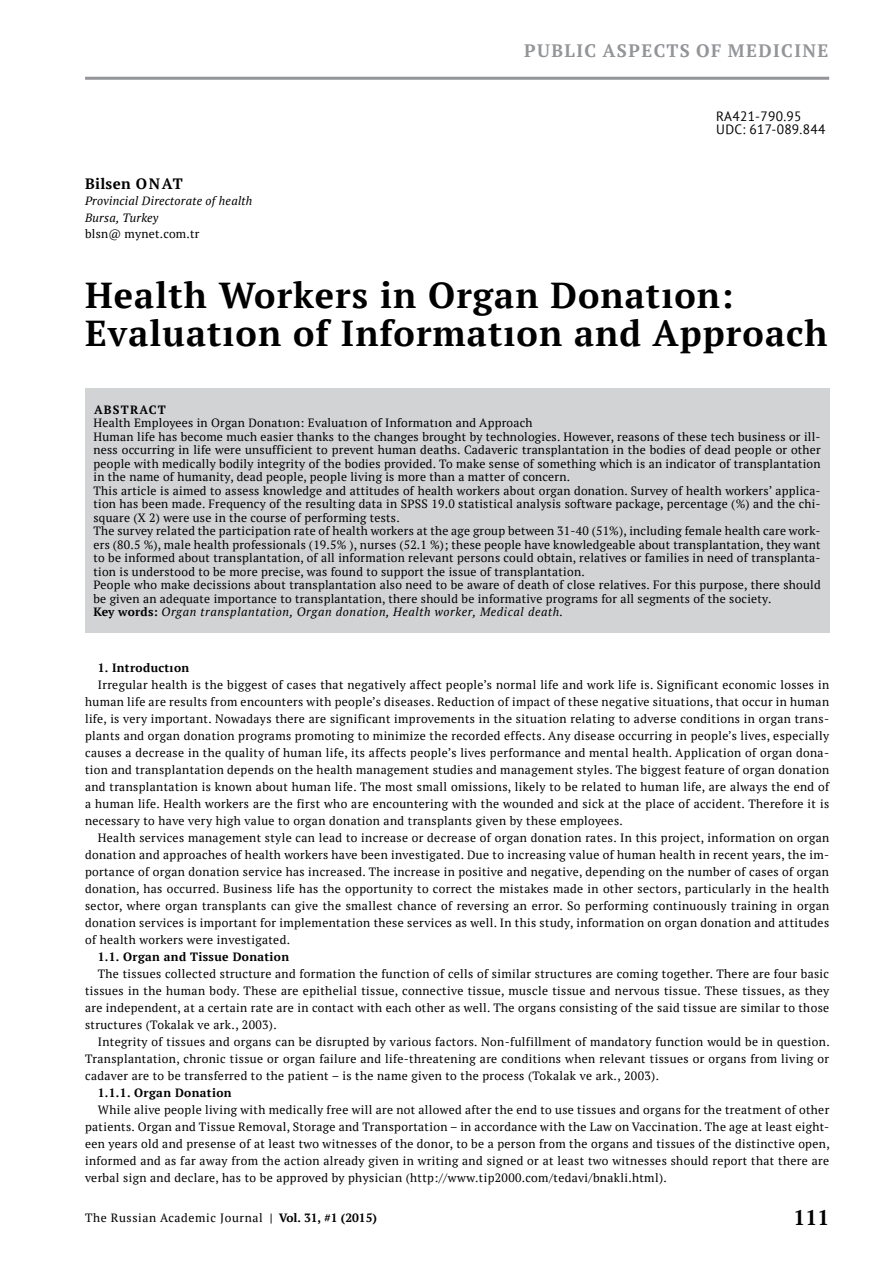
<style>
.page{position:relative;width:893px;height:1263px;background:#fff}
.page>*{position:absolute;margin:0;border:0;box-sizing:border-box;transform-origin:0 0}
.t1{font:700 36px/37.5px "PT Serif";letter-spacing:.03em;color:#000}
.t2{font:700 21px "PT Serif";color:#000}
.t3{font:700 18px "PT Serif";letter-spacing:.08em;color:#939598}
.t4{font:700 15px "PT Serif";letter-spacing:.02em;color:#000}
.t5{font:13.5px/13.5px "PT Sans";letter-spacing:.02em;color:#000}
.t6{font:12px/17px "PT Serif";letter-spacing:.02em;color:#000;text-align:justify}
.t7{font:700 12px "PT Serif";letter-spacing:.03em;color:#000}
.t8{font:12px "PT Serif";letter-spacing:.05em;color:#000}
.t9{font:italic 12px/16.5px "PT Serif";letter-spacing:.02em;color:#000}
.s1{font-weight:700}
.s2{font-style:italic}
</style>
<div class="page">
<hr style="left:85px;top:77px;width:744px;height:3px;background:#939598">
<div style="left:85px;top:388px;width:744px;height:244px;background:#d1d3d4"></div>
<h3 class="t3" style="left:524px;top:39px;width:306px">PUBLIC ASPECTS OF MEDICINE</h3>
<p class="t4" style="left:85px;top:173px;width:76px">Bilsen Onat</p>
<p class="t9" style="left:85px;top:192px;width:169px">Provincial Directorate of health<br>Bursa, Turkey</p>
<p class="t6" style="left:85px;top:225px;width:116px">blsn@ mynet.com.tr</p>
<p class="t5" style="left:716px;top:109px;width:111px">RA421-790.95<br>UDC: 617-089.844</p>
<h1 class="t1" style="left:85px;top:276px;width:744px">Health Workers in Organ Donatıon:<br>Evaluatıon of Informatıon and Approach</h1>
<p class="t7" style="left:94px;top:402px;width:20px">Abst</p>
<p class="t7" style="left:130px;top:402px;width:20px">ract</p>
<p class="t6" style="left:94px;top:416px;width:729px;line-height:13.5px;text-align:left">Health Employees in Organ Donatıon: Evaluatıon of Informatıon and Approach<br>Human life has become much easier thanks to the changes brought by technologies. However, reasons of these tech business or ill&shy;ness occurring in life were unsufficient to prevent human deaths. Cadaveric transplantation in the bodies of dead people or other people with medically bodily integrity of the bodies provided. To make sense of something which is an indicator of transplantation in the name of humanity, dead people, people living is more than a matter of concern.<br>This article is aimed to assess knowledge and attitudes of health workers about organ donation. Survey of health workers’ applica&shy;tion has been made. Frequency of the resulting data in SPSS 19.0 statistical analysis software package, percentage (%) and the chi&shy;square (X 2) were use in the course of performing tests.<br>The survey related the participation rate of health workers at the age group between 31-40 (51%), including female health care work&shy;ers (80.5 %), male health professionals (19.5% ), nurses (52.1 %); these people have knowledgeable about transplantation, they want to be informed about transplantation, of all information relevant persons could obtain, relatives or families in need of transplanta&shy;tion is understood to be more precise, was found to support the issue of transplantation.<br>People who make decissions about transplantation also need to be aware of death of close relatives. For this purpose, there should be given an adequate importance to transplantation, there should be informative programs for all segments of the society.<br><span class="s1">Key words:</span> <span class="s2">Organ transplantation, Organ donation, Health worker, Medical death.</span></p>
<p class="t7" style="left:98px;top:660px;width:93px">1. Introductıon</p>
<p class="t6" style="left:85px;top:676px;width:746px;text-indent:13px">Irregular health is the biggest of cases that negatively affect people’s normal life and work life is. Significant economic losses in human life are results from encounters with people’s diseases. Reduction of impact of these negative situations, that occur in human life, is very important. Nowadays there are significant improvements in the situation relating to adverse conditions in organ trans&shy;plants and organ donation programs promoting to minimize the recorded effects. Any disease occurring in people’s lives, especially causes a decrease in the quality of human life, its affects people’s lives performance and mental health. Application of organ dona&shy;tion and transplantation depends on the health management studies and management styles. The biggest feature of organ donation and transplantation is known about human life. The most small omissions, likely to be related to human life, are always the end of a human life. Health workers are the first who are encountering with the wounded and sick at the place of accident. Therefore it is necessary to have very high value to organ donation and transplants given by these employees.</p>
<p class="t6" style="left:85px;top:829px;width:746px;text-indent:13px">Health services management style can lead to increase or decrease of organ donation rates. In this project, information on organ donation and approaches of health workers have been investigated. Due to increasing value of human health in recent years, the im&shy;portance of organ donation service has increased. The increase in positive and negative, depending on the number of cases of organ donation, has occurred. Business life has the opportunity to correct the mistakes made in other sectors, particularly in the health sector, where organ transplants can give the smallest chance of reversing an error. So performing continuously training in organ donation services is important for implementation these services as well. In this study, information on organ donation and attitudes of health workers were investigated.</p>
<p class="t7" style="left:98px;top:949px;width:193px">1.1. Organ and Tissue Donation</p>
<p class="t6" style="left:85px;top:965px;width:746px;text-indent:13px">The tissues collected structure and formation the function of cells of similar structures are coming together. There are four basic tissues in the human body. These are epithelial tissue, connective tissue, muscle tissue and nervous tissue. These tissues, as they are independent, at a certain rate are in contact with each other as well. The organs consisting of the said tissue are similar to those structures (Tokalak ve ark., 2003).</p>
<p class="t6" style="left:85px;top:1033px;width:746px;text-indent:13px">Integrity of tissues and organs can be disrupted by various factors. Non-fulfillment of mandatory function would be in question.<br>Transplantation, chronic tissue or organ failure and life-threatening are conditions when relevant tissues or organs from living or cadaver are to be transferred to the patient – is the name given to the process (Tokalak ve ark., 2003).</p>
<p class="t7" style="left:98px;top:1085px;width:135px">1.1.1. Organ Donation</p>
<p class="t6" style="left:85px;top:1101px;width:746px;text-indent:13px">While alive people living with medically free will are not allowed after the end to use tissues and organs for the treatment of other patients. Organ and Tissue Removal, Storage and Transportation – in accordance with the Law on Vaccination. The age at least eight&shy;een years old and presense of at least two witnesses of the donor, to be a person from the organs and tissues of the distinctive open, informed and as far away from the action already given in writing and signed or at least two witnesses should report that there are verbal sign and declare, has to be approved by physician (http://www.tip2000.com/tedavi/bnakli.html).</p>
<p class="t8" style="left:85px;top:1210px;width:293px">The Russian Academic Journal <span class="s1">| Vol. 31, #1 (2015)</span></p>
<h2 class="t2" style="left:794px;top:1204px;width:37px">111</h2>
</div>
